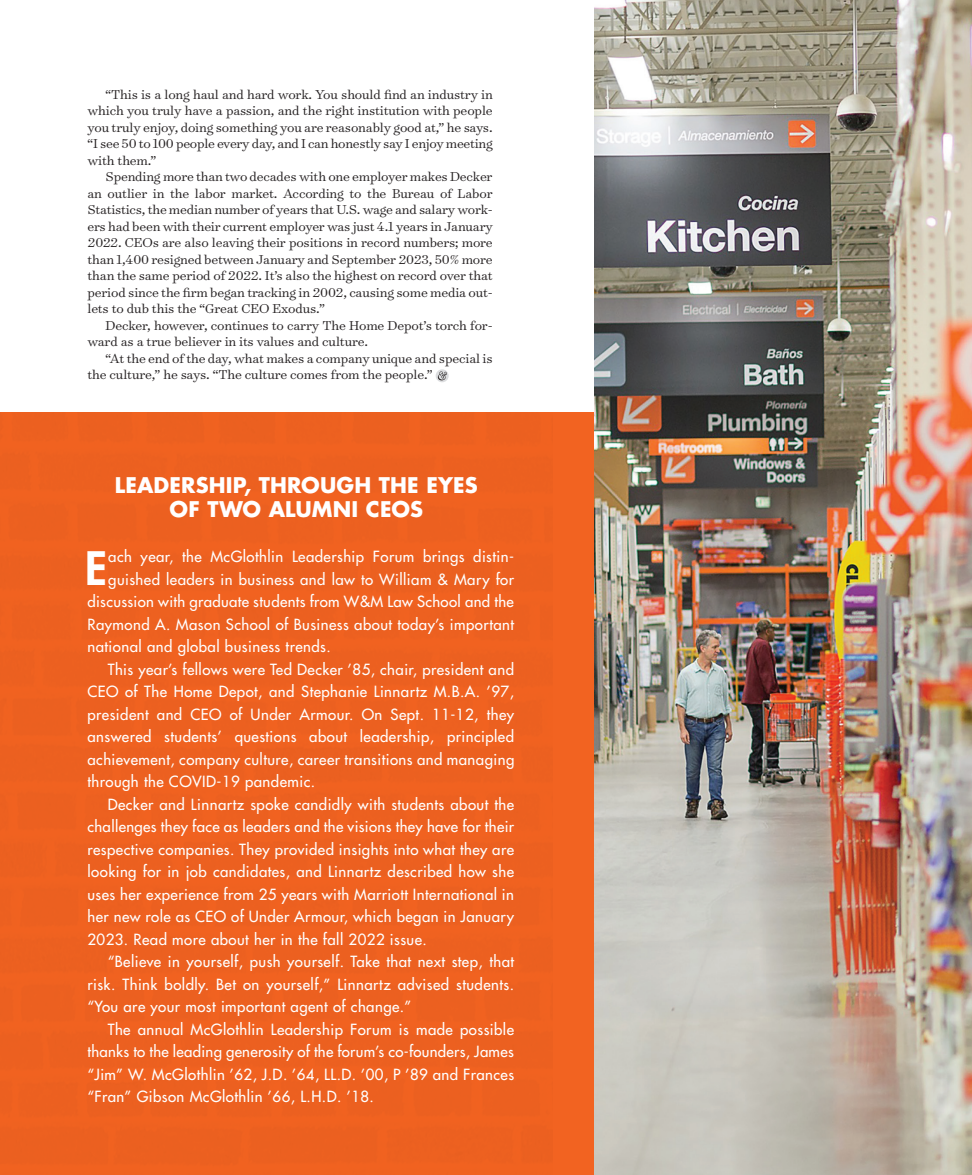
<style>
.page{position:relative;width:972px;height:1175px;background:#fff}
.page>*{position:absolute;margin:0;border:0;box-sizing:border-box;transform-origin:0 0}
.Gutter_Credit{font:800 44.85px "Futura Std";color:#fff}
.Body_Copy_Sans{font:700 21px/24px "Futura Std";letter-spacing:.005em;color:#fff;text-align:center}
.Gutter_Credit-2{font:500 15px/22.5px "Futura Std";letter-spacing:.03em;color:#fff;text-align:justify}
.Body_Copy_Serif{font:300 14.7px/16.5px "Surveyor Text";letter-spacing:-.01em;color:#231f20;text-align:justify}
</style>
<div class="page">
<div style="left:0;top:412px;width:595px;height:762px;background:#f26321"></div>
<svg style="left:436px;top:369px;width:13px;height:13px"></svg>
<svg style="left:438px;top:371px;width:9px;height:9px"></svg>
<img style="left:595px;top:0;width:377px;height:1174px">
<p class="Body_Copy_Serif" style="left:87px;top:85px;width:407px;text-indent:18px">“This is a long haul and hard work. You should find an industry in which you truly have a passion, and the right institution with people you truly enjoy, doing something you are reasonably good at,” he says. “I see 50 to 100 people every day, and I can honestly say I enjoy meeting with them.”</p>
<p class="Body_Copy_Serif" style="left:87px;top:168px;width:407px;text-indent:18px">Spending more than two decades with one employer makes Decker an outlier in the labor market. According to the Bureau of Labor Statistics, the median number of years that U.S. wage and salary work&shy;ers had been with their current employer was just 4.1 years in January 2022. CEOs are also leaving their positions in record numbers; more than 1,400 resigned between January and September 2023, 50% more than the same period of 2022. It’s also the highest on record over that period since the firm began tracking in 2002, causing some media out&shy;lets to dub this the “Great CEO Exodus.”</p>
<p class="Body_Copy_Serif" style="left:87px;top:316px;width:407px;text-indent:18px">Decker, however, continues to carry The Home Depot’s torch for&shy;ward as a true believer in its values and culture.</p>
<p class="Body_Copy_Serif" style="left:87px;top:349px;width:407px;text-indent:18px">“At the end of the day, what makes a company unique and special is the culture,” he says. “The culture comes from the people.”</p>
<p class="Body_Copy_Sans" style="left:115px;top:473px;width:364px">LEADERSHIP, THROUGH THE EYES<br>OF TWO ALUMNI CEOS</p>
<p class="Gutter_Credit" style="left:85px;top:539px;width:23px">E</p>
<p class="Gutter_Credit-2" style="left:108px;top:545px;width:407px">ach year, the McGlothlin Leadership Forum brings distin-</p>
<p class="Gutter_Credit-2" style="left:108px;top:568px;width:407px">guished leaders in business and law to William &amp; Mary for</p>
<p class="Gutter_Credit-2" style="left:87px;top:590px;width:428px">discussion with graduate students from W&amp;M Law School and the</p>
<p class="Gutter_Credit-2" style="left:87px;top:613px;width:428px">Raymond A. Mason School of Business about today’s important</p>
<p class="Gutter_Credit-2" style="left:87px;top:635px;width:245px">national and global business trends.</p>
<p class="Gutter_Credit-2" style="left:87px;top:658px;width:428px;text-indent:20px">This year’s fellows were Ted Decker ’85, chair, president and CEO of The Home Depot, and Stephanie Linnartz M.B.A. ’97, president and CEO of Under Armour. On Sept. 11-12, they answered students’ questions about leadership, principled achievement, company culture, career transitions and managing through the COVID-19 pandemic.</p>
<p class="Gutter_Credit-2" style="left:87px;top:793px;width:428px;text-indent:20px">Decker and Linnartz spoke candidly with students about the challenges they face as leaders and the visions they have for their respective companies. They provided insights into what they are looking for in job candidates, and Linnartz described how she uses her experience from 25 years with Marriott International in her new role as CEO of Under Armour, which began in January 2023. Read more about her in the fall 2022 issue.</p>
<p class="Gutter_Credit-2" style="left:87px;top:950px;width:428px;text-indent:20px">“Believe in yourself, push yourself. Take that next step, that risk. Think boldly. Bet on yourself,” Linnartz advised students. “You are your most important agent of change.”</p>
<p class="Gutter_Credit-2" style="left:87px;top:1018px;width:428px;text-indent:20px">The annual McGlothlin Leadership Forum is made possible thanks to the leading generosity of the forum’s co-founders, James “Jim” W. McGlothlin ’62, J.D. ’64, LL.D. ’00, P ’89 and Frances “Fran” Gibson McGlothlin ’66, L.H.D. ’18.</p>
</div>
